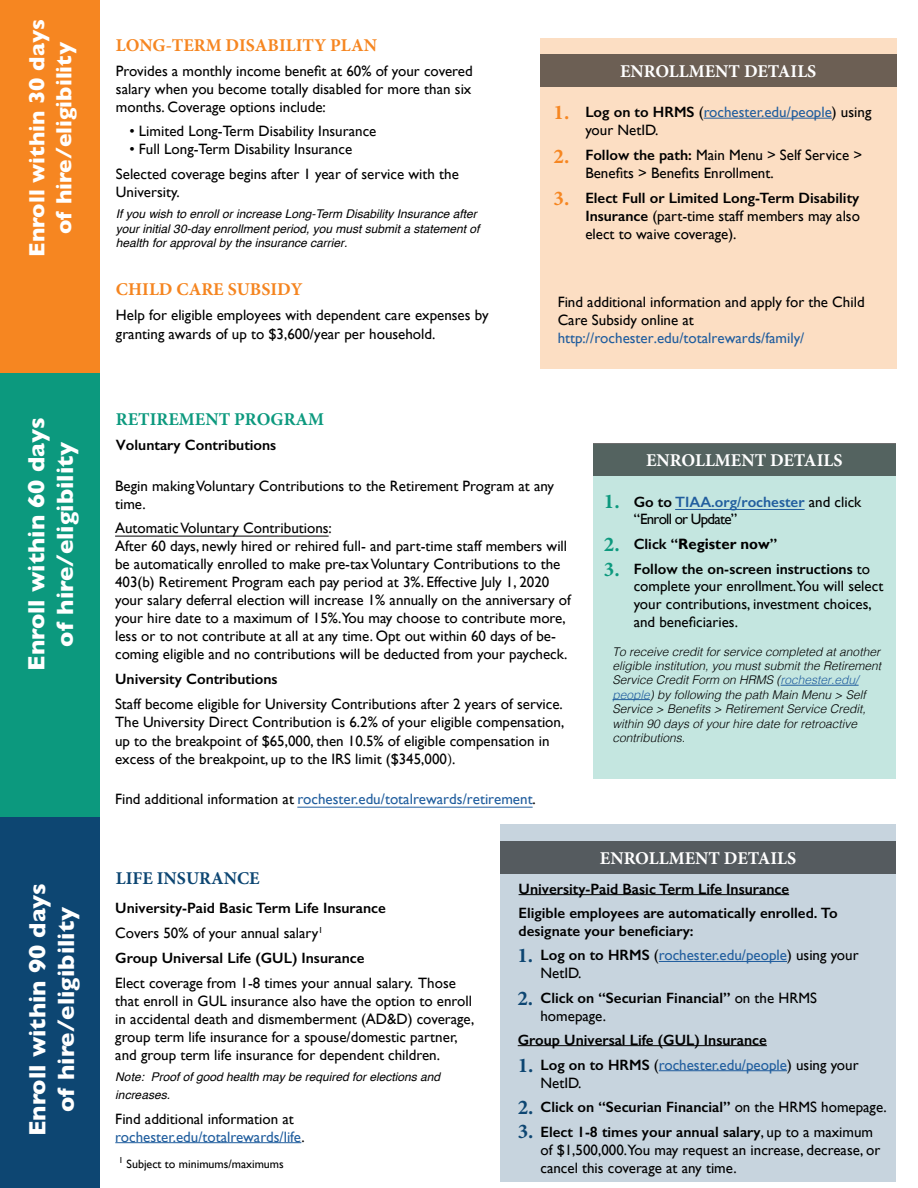
<style>
.page{position:relative;width:918px;height:1188px;background:#fff}
.page>*{position:absolute;margin:0;border:0;box-sizing:border-box;transform-origin:0 0}
.t1{font:700 24px "Gill Sans";color:#fff}
.t2{font:700 22.5px "Gill Sans";color:#fff}
.t3{font:700 21px "Minion Pro";color:#0d4672}
.t4{font:700 21px "Minion Pro";color:#f68621}
.t5{font:700 21px "Minion Pro";color:#0c997e}
.t6{font:700 18px "Minion Pro";color:#fff}
.t7{font:700 18px "Minion Pro";color:#f68621}
.Body_Paragraph{font:700 18px "Minion Pro";color:#0c997e}
.Body_Paragraph-2{font:700 18px "Minion Pro";color:#f58520}
.Body_Paragraph-3{font:700 18px "Minion Pro";color:#0d4672}
.Body_Paragraph-4{font:15px/18px "Gill Sans";color:#000}
.Body_Paragraph-5{font:600 15px/18px "Gill Sans";color:#000}
.Body_Paragraph-6{font:15px/18px "Gill Sans";color:#215e9e}
.Body_Paragraph-7{font:15px/19.5px "Gill Sans";color:#000}
.Bullet_Points{font:15px "Gill Sans";color:#000}
.Body_Paragraph-8{font:600 15px/17.4px "Gill Sans";color:#215e9e}
.t8{font:15px "Gill Sans";color:#205d9e}
.t9{font:italic 300 12px/14.4px "Helvetica";color:#000}
.Body_Paragraph-9{font:italic 12px/14.4px "Helvetica";color:#000}
.Body_Paragraph-10{font:12px "Gill Sans";color:#000}
.s1{font-weight:600;color:#000}
.s2{color:#000}
.s3{font-weight:600}
.s4{font-style:inherit}
.s5{font-family:"Minion Pro"}
.s6{font-weight:400;color:#000}
.s7{font-weight:700}
.s8{font-weight:400}
.s9{color:#215e9e}
</style>
<div class="page">
<div style="left:0;top:726px;width:99px;height:462px;background:#0d4672"></div>
<div style="left:0;top:274px;width:99px;height:543px;background:#0c997e"></div>
<div style="left:540px;top:38px;width:356px;height:331px;background:#fcdec3"></div>
<div style="left:593px;top:444px;width:303px;height:334px;background:#c4e6e0"></div>
<div style="left:500px;top:824px;width:396px;height:357px;background:#c7d4de"></div>
<hr style="left:115px;top:1142px;width:186px;height:1px;background:#215e9e">
<div style="left:0;top:0;width:99px;height:372px;background:#f68621"></div>
<hr style="left:704px;top:118px;width:128px;height:1px;background:#215e9e">
<div style="left:540px;top:54px;width:356px;height:33px;background:#6c5f54"></div>
<div style="left:593px;top:443px;width:303px;height:33px;background:#546360"></div>
<div style="left:500px;top:841px;width:396px;height:32px;background:#555b5f"></div>
<hr style="left:659px;top:961px;width:128px;height:1px;background:#215e9e">
<hr style="left:659px;top:1070px;width:128px;height:1px;background:#215e9e">
<hr style="left:519px;top:894px;width:270px;height:1px;background:#000">
<hr style="left:518px;top:1045px;width:249px;height:1px;background:#000">
<hr style="left:781px;top:685px;width:78px;height:1px;background:#215e9e">
<hr style="left:613px;top:699px;width:37px;height:1px;background:#215e9e">
<hr style="left:115px;top:536px;width:214px;height:1px;background:#000">
<hr style="left:297px;top:807px;width:236px;height:1px;background:#215e9e">
<hr style="left:675px;top:509px;width:130px;height:1px;background:#215e9e">
<p class="t2" style="left:19px;top:257px;width:239px;rotate:-90deg">Enroll within 30 days</p>
<p class="t2" style="left:46px;top:234px;width:194px;rotate:-90deg">of hire/eligibility</p>
<p class="t1" style="left:17px;top:671px;width:255px;rotate:-90deg">Enroll within 60 days</p>
<p class="t1" style="left:46px;top:647px;width:207px;rotate:-90deg">of hire/eligibility</p>
<p class="t1" style="left:18px;top:1136px;width:255px;rotate:-90deg">Enroll within 90 days</p>
<p class="t1" style="left:47px;top:1112px;width:207px;rotate:-90deg">of hire/eligibility</p>
<p class="t7" style="left:116px;top:32px;width:263px">LONG-TERM DISABILITY PLAN</p>
<p class="Body_Paragraph-4" style="left:116px;top:61px;width:358px;text-align:justify">Provides a monthly income benefit at 60% of your covered salary when you become totally disabled for more than six months. Coverage options include:</p>
<p class="Bullet_Points" style="left:129px;top:122px;width:248px">• Limited Long-Term Disability Insurance</p>
<p class="Bullet_Points" style="left:129px;top:140px;width:224px">• Full Long-Term Disability Insurance</p>
<p class="Body_Paragraph-4" style="left:116px;top:165px;width:344px">Selected coverage begins after 1 year of service with the<br>University.</p>
<p class="Body_Paragraph-9" style="left:116px;top:207px;width:365px">If you wish to enroll or increase Long-Term Disability Insurance after your initial 30-day enrollment period, you must submit a statement of health for approval by the insurance carrier.</p>
<p class="Body_Paragraph-2" style="left:116px;top:276px;width:188px">CHILD CARE SUBSIDY</p>
<p class="Body_Paragraph-7" style="left:116px;top:305px;width:374px">Help for eligible employees with dependent care expenses by granting awards of up to $3,600/year per household.</p>
<p class="t4" style="left:554px;top:98px;width:17px">1.</p>
<p class="t4" style="left:554px;top:141px;width:17px">2.</p>
<p class="t4" style="left:554px;top:184px;width:17px">3.</p>
<p class="t6" style="left:620px;top:59px;width:198px">ENROLLMENT DETAILS</p>
<p class="Body_Paragraph-6" style="left:585px;top:103px;width:288px"><span class="s1">Log on to HRMS</span> <span class="s2">(</span>rochester.edu/people<span class="s2">) using your NetID.</span></p>
<p class="Body_Paragraph-4" style="left:585px;top:146px;width:278px"><span class="s3">Follow the path:</span> Main Menu &gt; Self Service &gt;<br>Benefits &gt; Benefits Enrollment.</p>
<p class="Body_Paragraph-4" style="left:585px;top:188px;width:276px;text-align:justify"><span class="s3">Elect Full or Limited Long-Term Disability Insurance</span> (part-time staff members may also elect to waive coverage).</p>
<p class="Body_Paragraph-7" style="left:558px;top:293px;width:308px;line-height:18px">Find additional information and apply for the Child<br>Care Subsidy online at</p>
<p class="t8" style="left:558px;top:329px;width:248px">http://rochester.edu/totalrewards/family/</p>
<p class="Body_Paragraph" style="left:116px;top:407px;width:210px">RETIREMENT PROGRAM</p>
<p class="Body_Paragraph-5" style="left:116px;top:436px;width:162px">Voluntary Contributions</p>
<p class="Body_Paragraph-4" style="left:115px;top:476px;width:440px">Begin making Voluntary Contributions to the Retirement Program at any time.</p>
<p class="Body_Paragraph-4" style="left:115px;top:519px;width:457px">Automatic Voluntary Contributions:<br>After 60 days, newly hired or rehired full- and part-time staff members will be automatically enrolled to make pre-tax Voluntary Contributions to the 403(b) Retirement Program each pay period at 3%. Effective July 1, 2020 your salary def erral election will increase 1% annually on the anniversary of your hire date to a maxi mum of 15%. You may choose to contribute more, less or to not contribute at all at any time. Opt out within 60 days of be&shy;coming eligible and no contributions will be deducted from your paycheck.</p>
<p class="Body_Paragraph-4" style="left:115px;top:667px;width:449px;line-height:24.8px"><span class="s3">University Contributions<br></span>Staff become eligible for University Contributions after 2 years of service.</p>
<p class="Body_Paragraph-4" style="left:115px;top:713px;width:451px">The University Direct Contribution is 6.2% of your eligible compensation, up to the breakpoint of $6<span class="s4">5</span>,<span class="s4">0</span>00, then 10.5% of eligible compensation in excess of the breakpoint, up to the IRS limit (<span class="s4">$345,000</span><span class="s5">)</span>.</p>
<p class="Body_Paragraph-6" style="left:115px;top:790px;width:422px"><span class="s2">Find additional information at</span> rochester.edu/totalrewards/retirement<span class="s2">.</span></p>
<p class="t5" style="left:604px;top:487px;width:17px">1.</p>
<p class="t5" style="left:604px;top:529px;width:17px">2.</p>
<p class="t5" style="left:604px;top:554px;width:17px">3.</p>
<p class="t6" style="left:646px;top:448px;width:198px">ENROLLMENT DETAILS</p>
<p class="Body_Paragraph-8" style="left:634px;top:493px;width:229px"><span class="s2">Go to</span> TIAA.org/rochester <span class="s6">and click “</span><span class="s6">Enroll or Update</span><span class="s6">”</span></p>
<p class="Body_Paragraph-5" style="left:634px;top:532px;width:238px;line-height:24.2px">Click “<span class="s7">Register now</span>”<br>Follow the on-screen instructions <span class="s8">to</span></p>
<p class="Body_Paragraph-4" style="left:634px;top:577px;width:251px">complete your enrollment. You will select your contributions, investment choices, and beneficiaries.</p>
<p class="t9" style="left:613px;top:643px;width:270px">To receive credit for service completed at another eligible institution, you must submit the Retirement Service Credit Form on HRMS (<span class="s9">rochester.edu/ people</span>) by following the path Main Menu &gt; Self Service &gt; Benefits &gt; Retirement Service Credit, within 90 days of your hire date for retroactive contributions.</p>
<p class="t6" style="left:600px;top:845px;width:198px">ENROLLMENT DETAILS</p>
<p class="Body_Paragraph-3" style="left:116px;top:865px;width:145px">LIFE INSURANCE</p>
<p class="Body_Paragraph-5" style="left:115px;top:899px;width:272px">University-Paid Basic Term Life Insurance</p>
<p class="Body_Paragraph-4" style="left:115px;top:924px;width:209px">Covers 50% of your annual salary<sup>1</sup></p>
<p class="Body_Paragraph-5" style="left:115px;top:949px;width:251px">Group Universal Life (GUL) Insurance</p>
<p class="Body_Paragraph-4" style="left:115px;top:973px;width:361px">Elect coverage from 1-8 times your annual salary. Those that enroll in GUL insurance also have the option to enroll in accidental death and dismemberment (AD&amp;D) coverage, group term life insurance for a spouse/domestic partner, and group term life insurance for dependent children.</p>
<p class="Body_Paragraph-9" style="left:115px;top:1068px;width:326px;line-height:18px">Note: Proof of good health may be required for elections and increases.</p>
<p class="Body_Paragraph-6" style="left:115px;top:1109px;width:191px"><span class="s2">Find additional information at </span>rochester.edu/totalrewards/life<span class="s2">.</span></p>
<p class="Body_Paragraph-10" style="left:119px;top:1157px;width:167px"><sup>1</sup> Subject to minimums/maximums</p>
<p class="Body_Paragraph-5" style="left:519px;top:879px;width:272px">University-Paid Basic Term Life Insurance</p>
<p class="Body_Paragraph-5" style="left:519px;top:904px;width:321px">Eligible employees are automatically enrolled. To designate your beneficiary:</p>
<p class="t3" style="left:517px;top:941px;width:17px">1.</p>
<p class="Body_Paragraph-6" style="left:540px;top:946px;width:320px"><span class="s1">Log on to HRMS</span> <span class="s2">(</span>rochester.edu/people<span class="s2">) using your<br>NetID.</span></p>
<p class="Body_Paragraph-5" style="left:540px;top:989px;width:278px">Click on “Securian Financial” <span class="s8">on the HRMS homepage.</span></p>
<p class="Body_Paragraph-6" style="left:540px;top:1055px;width:320px"><span class="s1">Log on to HRMS</span> <span class="s2">(</span>rochester.edu/people<span class="s2">) using your<br>NetID.</span></p>
<p class="Body_Paragraph-5" style="left:540px;top:1098px;width:348px">Click on “Securian Financial” <span class="s8">on the HRMS homepage.</span></p>
<p class="Body_Paragraph-4" style="left:540px;top:1123px;width:341px"><span class="s3">Elect 1-8 times your annual salary</span>, up to a maximum of $1,500,000.You may request an increase, decrease, or cancel this coverage at any time.</p>
<p class="t3" style="left:517px;top:983px;width:17px">2.</p>
<p class="Body_Paragraph-5" style="left:518px;top:1030px;width:251px">Group Universal Life (GUL) Insurance</p>
<p class="t3" style="left:518px;top:1050px;width:17px">1.</p>
<p class="t3" style="left:518px;top:1093px;width:17px">2.</p>
<p class="t3" style="left:518px;top:1116px;width:17px">3.</p>
</div>
